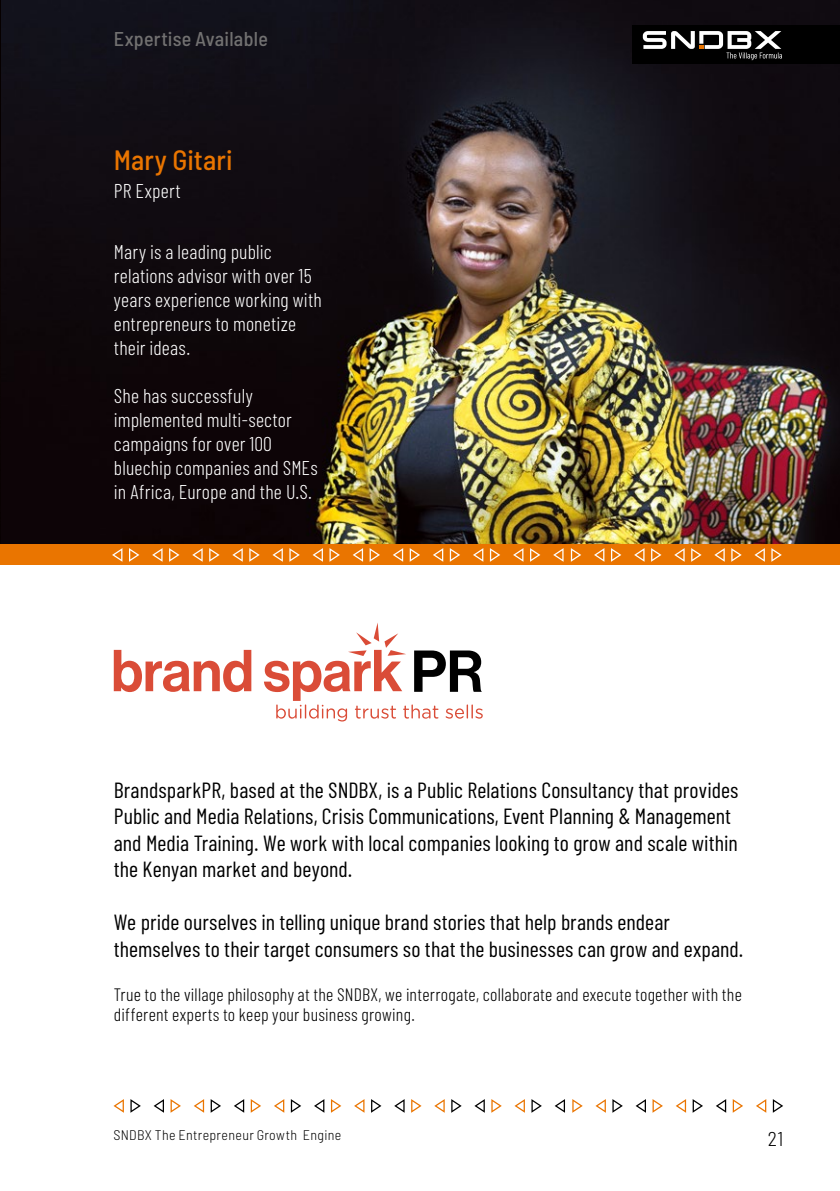
<style>
.page{position:relative;width:840px;height:1191px;background:#fff}
.page>*{position:absolute;margin:0;border:0;box-sizing:border-box;transform-origin:0 0}
.t1{font:500 semi-condensed 28px "Barlow";letter-spacing:.005em;color:#ea7500}
.t2{font:22px/26.4px "Barlow Condensed";letter-spacing:.005em;color:#000}
.t3{font:300 20px/24px "Barlow Condensed";letter-spacing:.01em;color:#fff}
.t4{font:500 semi-condensed 20px "Barlow";letter-spacing:.01em;color:#727171}
.t5{font:300 semi-condensed 20px "Barlow";color:#000}
.t6{font:300 18px/20px "Barlow Condensed";letter-spacing:.015em;color:#000}
.t7{font:300 semi-condensed 14px "Barlow";letter-spacing:.025em;color:#000}
</style>
<div class="page">
<img style="left:1px;top:0;width:838px;height:544px">
<img style="left:0;top:0;width:1px;height:544px">
<div style="left:631px;top:26px;width:208px;height:38px;background:#000"></div>
<svg style="left:642px;top:31px;width:139px;height:29px"></svg>
<svg style="left:113px;top:1099px;width:11px;height:13px"></svg>
<svg style="left:130px;top:1099px;width:11px;height:13px"></svg>
<svg style="left:153px;top:1099px;width:11px;height:13px"></svg>
<svg style="left:170px;top:1099px;width:11px;height:13px"></svg>
<svg style="left:193px;top:1099px;width:11px;height:13px"></svg>
<svg style="left:210px;top:1099px;width:11px;height:13px"></svg>
<svg style="left:234px;top:1099px;width:10px;height:13px"></svg>
<svg style="left:250px;top:1099px;width:11px;height:13px"></svg>
<svg style="left:274px;top:1099px;width:10px;height:13px"></svg>
<svg style="left:291px;top:1099px;width:10px;height:13px"></svg>
<svg style="left:314px;top:1099px;width:10px;height:13px"></svg>
<svg style="left:331px;top:1099px;width:10px;height:13px"></svg>
<svg style="left:354px;top:1099px;width:10px;height:13px"></svg>
<svg style="left:371px;top:1099px;width:10px;height:13px"></svg>
<svg style="left:394px;top:1099px;width:10px;height:13px"></svg>
<svg style="left:411px;top:1099px;width:10px;height:13px"></svg>
<svg style="left:434px;top:1099px;width:10px;height:13px"></svg>
<svg style="left:451px;top:1099px;width:10px;height:13px"></svg>
<svg style="left:474px;top:1099px;width:10px;height:13px"></svg>
<svg style="left:491px;top:1099px;width:10px;height:13px"></svg>
<svg style="left:514px;top:1099px;width:10px;height:13px"></svg>
<svg style="left:531px;top:1099px;width:10px;height:13px"></svg>
<svg style="left:554px;top:1099px;width:10px;height:13px"></svg>
<svg style="left:572px;top:1099px;width:10px;height:13px"></svg>
<svg style="left:595px;top:1099px;width:10px;height:13px"></svg>
<svg style="left:612px;top:1099px;width:10px;height:13px"></svg>
<svg style="left:635px;top:1099px;width:10px;height:13px"></svg>
<svg style="left:652px;top:1099px;width:10px;height:13px"></svg>
<svg style="left:675px;top:1100px;width:10px;height:12px"></svg>
<svg style="left:692px;top:1099px;width:10px;height:13px"></svg>
<svg style="left:716px;top:1100px;width:9px;height:12px"></svg>
<svg style="left:732px;top:1099px;width:10px;height:13px"></svg>
<svg style="left:756px;top:1100px;width:9px;height:12px"></svg>
<svg style="left:772px;top:1099px;width:10px;height:13px"></svg>
<div style="left:0;top:544px;width:839px;height:21px;background:#ea7500"></div>
<svg style="left:112px;top:548px;width:10px;height:14px"></svg>
<svg style="left:129px;top:548px;width:10px;height:14px"></svg>
<svg style="left:152px;top:548px;width:10px;height:14px"></svg>
<svg style="left:169px;top:548px;width:10px;height:14px"></svg>
<svg style="left:192px;top:548px;width:10px;height:14px"></svg>
<svg style="left:209px;top:548px;width:10px;height:14px"></svg>
<svg style="left:232px;top:548px;width:10px;height:14px"></svg>
<svg style="left:249px;top:548px;width:10px;height:14px"></svg>
<svg style="left:272px;top:548px;width:11px;height:14px"></svg>
<svg style="left:289px;top:548px;width:10px;height:14px"></svg>
<svg style="left:312px;top:548px;width:11px;height:14px"></svg>
<svg style="left:329px;top:548px;width:11px;height:14px"></svg>
<svg style="left:352px;top:548px;width:11px;height:14px"></svg>
<svg style="left:369px;top:548px;width:11px;height:14px"></svg>
<svg style="left:393px;top:548px;width:10px;height:14px"></svg>
<svg style="left:409px;top:548px;width:11px;height:14px"></svg>
<svg style="left:433px;top:548px;width:10px;height:14px"></svg>
<svg style="left:449px;top:548px;width:11px;height:14px"></svg>
<svg style="left:473px;top:548px;width:10px;height:14px"></svg>
<svg style="left:489px;top:548px;width:11px;height:14px"></svg>
<svg style="left:513px;top:548px;width:10px;height:14px"></svg>
<svg style="left:530px;top:548px;width:10px;height:14px"></svg>
<svg style="left:553px;top:548px;width:10px;height:14px"></svg>
<svg style="left:570px;top:548px;width:11px;height:14px"></svg>
<svg style="left:594px;top:548px;width:10px;height:14px"></svg>
<svg style="left:611px;top:548px;width:10px;height:14px"></svg>
<svg style="left:634px;top:548px;width:10px;height:14px"></svg>
<svg style="left:651px;top:548px;width:10px;height:14px"></svg>
<svg style="left:674px;top:548px;width:10px;height:14px"></svg>
<svg style="left:691px;top:548px;width:10px;height:14px"></svg>
<svg style="left:714px;top:548px;width:10px;height:14px"></svg>
<svg style="left:731px;top:548px;width:10px;height:14px"></svg>
<svg style="left:754px;top:548px;width:10px;height:14px"></svg>
<svg style="left:771px;top:548px;width:10px;height:14px"></svg>
<svg style="left:114px;top:650px;width:137px;height:42px"></svg>
<svg style="left:264px;top:623px;width:218px;height:98px"></svg>
<p class="t4" style="left:114px;top:26px;width:155px">Expertise Available</p>
<p class="t1" style="left:114px;top:143px;width:120px">Mary Gitari</p>
<p class="t3" style="left:114px;top:178px;width:68px">PR Expert</p>
<p class="t3" style="left:114px;top:239px;width:209px">Mary is a leading public relations advisor with over 15 years experience working with entrepreneurs to monetize their ideas.</p>
<p class="t3" style="left:114px;top:383px;width:205px">She has successfuly implemented multi-sector campaigns for over 100 bluechip companies and SMEs in Africa, Europe and the U.S.</p>
<p class="t2" style="left:114px;top:776px;width:625px">BrandsparkPR, based at the SNDBX, is a Public Relations Consultancy that provides Public and Media Relations, Crisis Communications, Event Planning &amp; Management and Media Training. We work with local companies looking to grow and scale within the Kenyan market and beyond.</p>
<p class="t2" style="left:114px;top:908px;width:631px">We pride ourselves in telling unique brand stories that help brands endear themselves to their target consumers so that the businesses can grow and expand.</p>
<p class="t6" style="left:114px;top:983px;width:629px">True to the village philosophy at the SNDBX, we interrogate, collaborate and execute together with the different experts to keep your business growing.</p>
<p class="t7" style="left:113px;top:1126px;width:229px">SNDBX The Entrepreneur Growth Engine</p>
<p class="t5" style="left:767px;top:1126px;width:17px">21</p>
</div>
